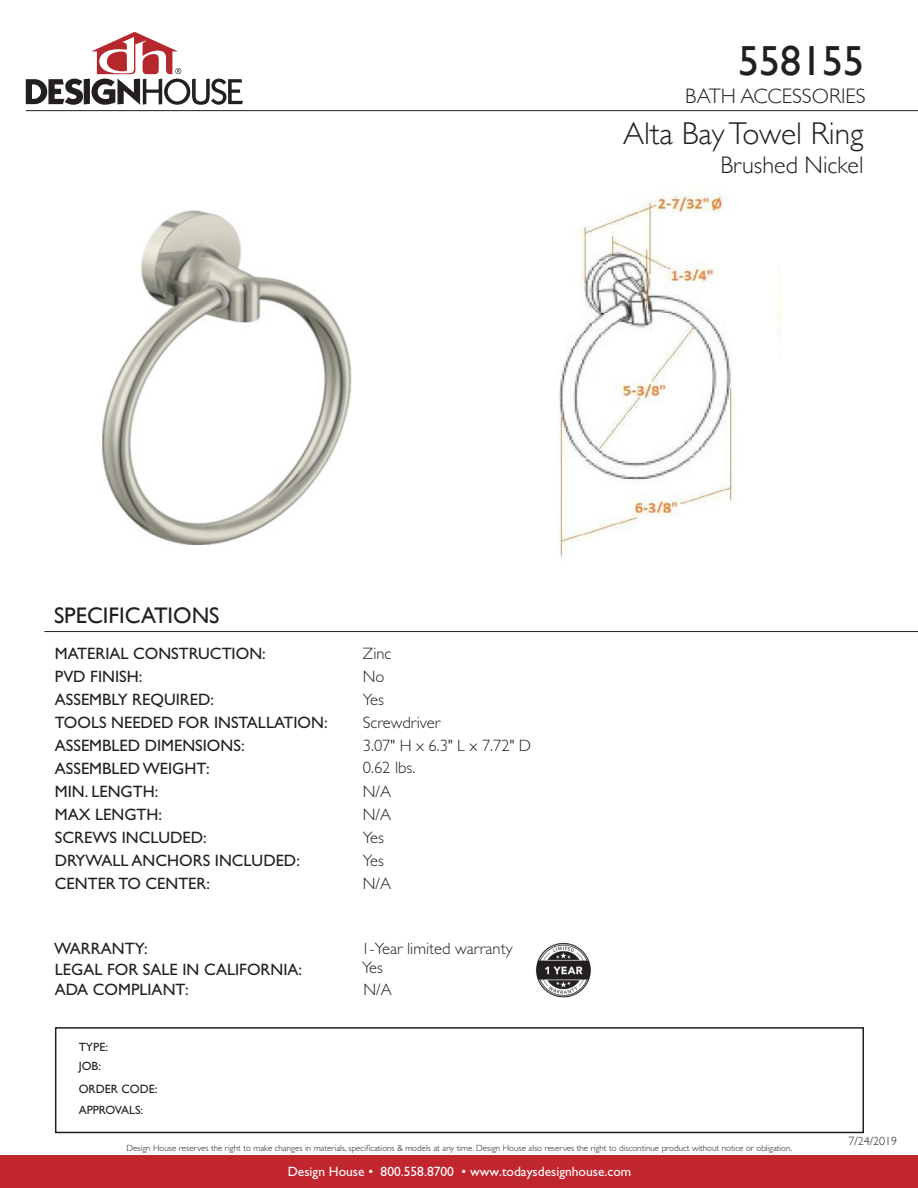
<style>
.page{position:relative;width:918px;height:1188px;background:#fff}
.page>*{position:absolute;margin:0;border:0;box-sizing:border-box;transform-origin:0 0}
.t1{font:42px "Gill Sans";color:#231f20}
.t2{font:300 31.5px "Gill Sans";color:#231f20}
.t3{font:300 24px "Gill Sans";color:#231f20}
.t4{font:22.5px "Gill Sans";color:#231f20}
.t5{font:300 21px "Gill Sans";color:#231f20}
.t6{font:16.5px "Gill Sans Std";color:#231f20}
.t7{font:300 16.5px "Gill Sans Std";color:#231f20}
.t8{font:13.5px "Gill Sans Std";color:#fff}
.t9{font:12px "Gill Sans Std";color:#231f20}
.t10{font:12px "Gill Sans";color:#231f20}
.t11{font:300 12px "Gill Sans";color:#231f20}
.t12{font:300 9px "Gill Sans Std";color:#231f20}
</style>
<div class="page">
<div style="left:0;top:1156px;width:918px;height:32px;background:#c1262f"></div>
<svg style="left:26px;top:32px;width:217px;height:73px"></svg>
<img style="left:102px;top:210px;width:250px;height:335px">
<img style="left:559px;top:191px;width:222px;height:366px">
<img style="left:535px;top:943px;width:56px;height:55px">
<div style="left:55px;top:1027px;width:809px;height:106px;border:2px solid #231f20"></div>
<hr style="left:26px;top:110px;width:892px;height:1px;background:#231f20">
<hr style="left:44px;top:631px;width:874px;height:1px;background:#231f20">
<p class="t1" style="left:738px;top:36px;width:127px">558155</p>
<p class="t5" style="left:685px;top:79px;width:182px">BATH ACCESSORIES</p>
<p class="t2" style="left:623px;top:108px;width:242px">Alta Bay Towel Ring</p>
<p class="t4" style="left:54px;top:603px;width:167px">SPECIFICATIONS</p>
<p class="t6" style="left:55px;top:644px;width:212px">MATERIAL CONSTRUCTION:</p>
<p class="t7" style="left:363px;top:644px;width:30px">Zinc</p>
<p class="t6" style="left:55px;top:667px;width:89px">PVD FINISH:</p>
<p class="t7" style="left:363px;top:667px;width:23px">No</p>
<p class="t6" style="left:55px;top:690px;width:161px">ASSEMBLY REQUIRED:</p>
<p class="t7" style="left:363px;top:690px;width:23px">Yes</p>
<p class="t6" style="left:55px;top:713px;width:274px">TOOLS NEEDED FOR INSTALLATION:</p>
<p class="t7" style="left:363px;top:713px;width:79px">Screwdriver</p>
<p class="t6" style="left:55px;top:759px;width:156px">ASSEMBLED WEIGHT:</p>
<p class="t7" style="left:363px;top:758px;width:54px">0.62 lbs.</p>
<p class="t6" style="left:55px;top:736px;width:191px">ASSEMBLED DIMENSIONS:</p>
<p class="t7" style="left:363px;top:736px;width:170px">3.07" H x 6.3" L x 7.72" D</p>
<p class="t6" style="left:55px;top:782px;width:105px">MIN. LENGTH:</p>
<p class="t7" style="left:363px;top:782px;width:30px">N/A</p>
<p class="t6" style="left:55px;top:805px;width:109px">MAX LENGTH:</p>
<p class="t7" style="left:363px;top:805px;width:30px">N/A</p>
<p class="t6" style="left:55px;top:828px;width:153px">SCREWS INCLUDED:</p>
<p class="t7" style="left:363px;top:828px;width:23px">Yes</p>
<p class="t6" style="left:55px;top:851px;width:247px">DRYWALL ANCHORS INCLUDED:</p>
<p class="t7" style="left:363px;top:851px;width:23px">Yes</p>
<p class="t6" style="left:55px;top:874px;width:157px">CENTER TO CENTER:</p>
<p class="t7" style="left:363px;top:874px;width:30px">N/A</p>
<p class="t6" style="left:54px;top:939px;width:95px">WARRANTY:</p>
<p class="t6" style="left:55px;top:960px;width:249px">LEGAL FOR SALE IN CALIFORNIA:</p>
<p class="t6" style="left:55px;top:980px;width:135px">ADA COMPLIANT:</p>
<p class="t9" style="left:79px;top:1040px;width:31px">TYPE:</p>
<p class="t9" style="left:79px;top:1059px;width:24px">JOB:</p>
<p class="t10" style="left:79px;top:1082px;width:80px">ORDER CODE:</p>
<p class="t9" style="left:79px;top:1103px;width:66px">APPROVALS:</p>
<p class="t7" style="left:361px;top:940px;width:153px">1-Year limited warranty</p>
<p class="t7" style="left:362px;top:959px;width:23px">Yes</p>
<p class="t7" style="left:364px;top:980px;width:30px">N/A</p>
<p class="t3" style="left:720px;top:147px;width:145px">Brushed Nickel</p>
<p class="t12" style="left:127px;top:1143px;width:667px">Design House reserves the right to make changes in materials, specifications &amp; models at any time. Design House also reserves the right to discontinue product without notice or obligation.</p>
<p class="t8" style="left:288px;top:1164px;width:345px">Design House • 800.558.8700 • www.todaysdesignhouse.com</p>
<p class="t11" style="left:849px;top:1132px;width:50px">7/24/2019</p>
</div>
